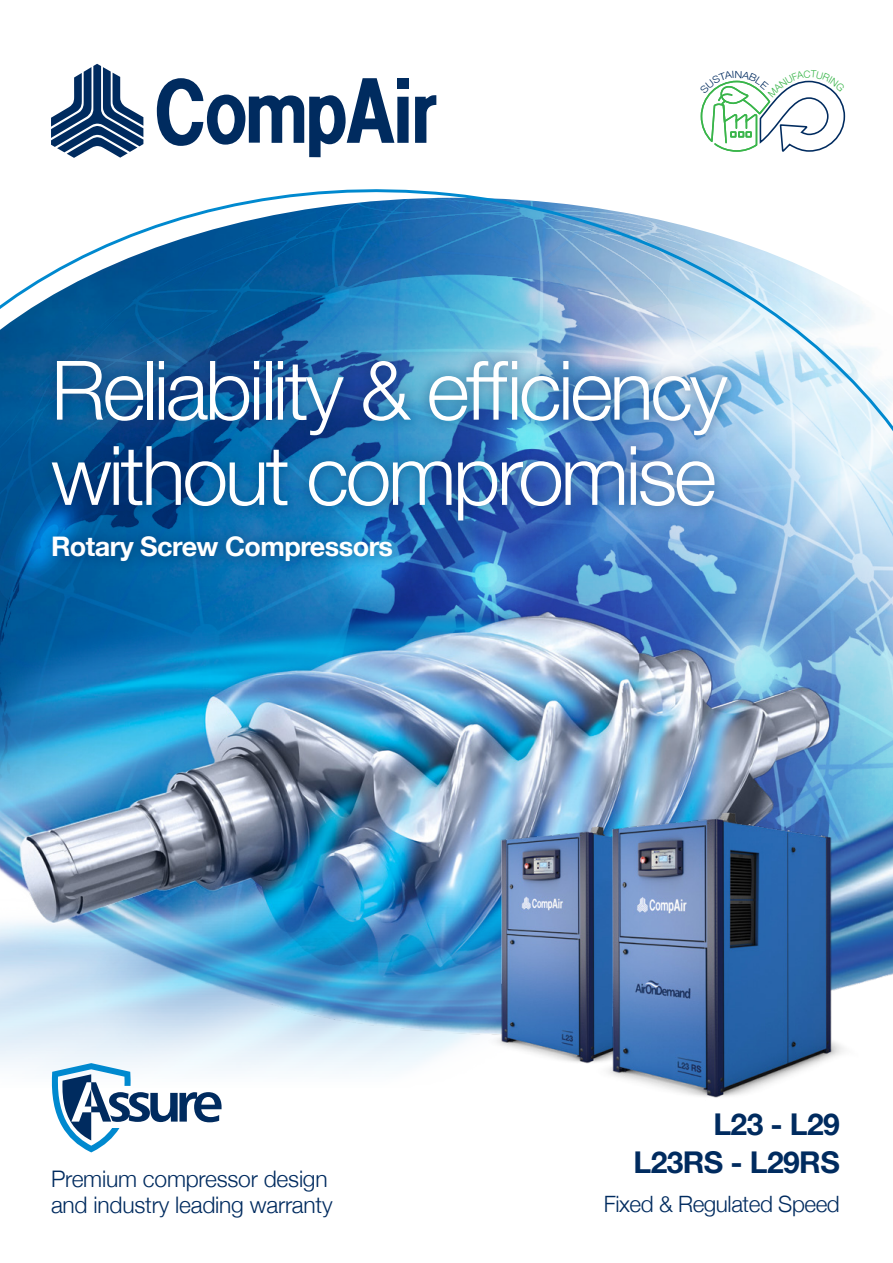
<style>
.page{position:relative;width:893px;height:1263px;background:#fff}
.page>*{position:absolute;margin:0;border:0;box-sizing:border-box;transform-origin:0 0}
.t1{font:300 82.2px/85.2px "Helvetica Neue";letter-spacing:-.04em;color:#fff}
.t2{font:700 30px/38.4px "Helvetica Neue";letter-spacing:-.02em;color:#002b5f;text-align:right}
.t3{font:700 27px "Helvetica Neue";letter-spacing:-.02em;color:#fff}
.t4{font:300 22.8px/25.5px "Helvetica Neue";letter-spacing:-.01em;color:#002b5f}
.t5{font:300 22.5px "Helvetica Neue";letter-spacing:-.02em;color:#002b5f}
</style>
<div class="page">
<svg style="left:0;top:131px;width:893px;height:267px"></svg>
<div style="left:38px;top:346px;width:703px;height:229px;background:#002b5f;opacity:.3"></div>
<img style="left:0;top:398px;width:893px;height:674px">
<div style="left:397px;top:79px;width:12px;height:10px;background:#002b5f"></div>
<svg style="left:415px;top:95px;width:21px;height:48px"></svg>
<div style="left:397px;top:97px;width:12px;height:46px;background:#002b5f"></div>
<svg style="left:157px;top:78px;width:237px;height:79px"></svg>
<svg style="left:51px;top:64px;width:92px;height:94px"></svg>
<img style="left:374px;top:812px;width:85px;height:260px">
<img style="left:459px;top:795px;width:434px;height:303px">
<svg style="left:51px;top:1063px;width:171px;height:89px"></svg>
<svg style="left:700px;top:80px;width:146px;height:72px"></svg>
<h1 class="t1" style="left:51px;top:342px;width:678px">Reliability &amp; efficiency without compromise</h1>
<p class="t3" style="left:51px;top:525px;width:344px">Rotary Screw Compressors</p>
<p class="t4" style="left:51px;top:1165px;width:283px">Premium compressor design and industry leading warranty</p>
<h2 class="t2" style="left:634px;top:1106px;width:208px">L23 - L29<br>L23RS - L29RS</h2>
<p class="t5" style="left:604px;top:1185px;width:238px">Fixed &amp; Regulated Speed</p>
</div>
